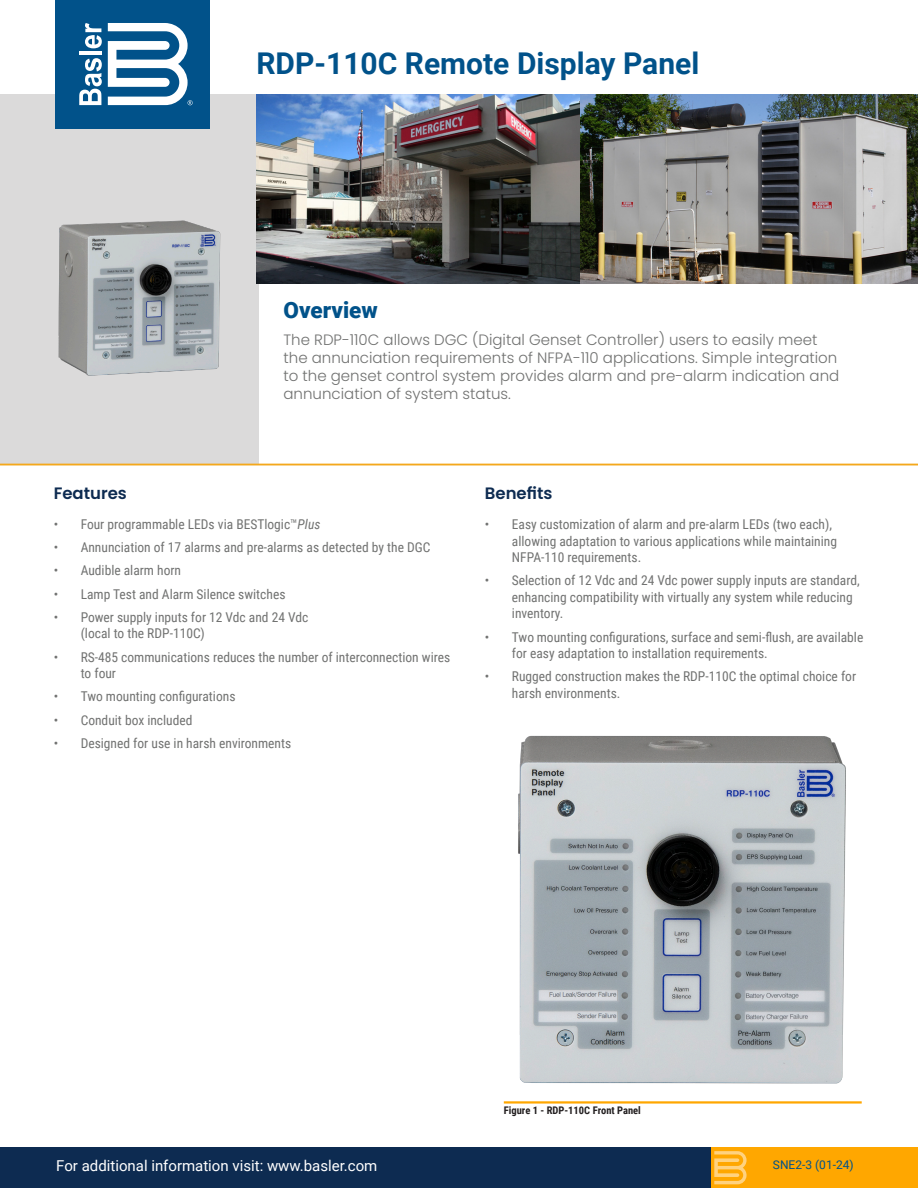
<style>
.page{position:relative;width:918px;height:1188px;background:#fff}
.page>*{position:absolute;margin:0;border:0;box-sizing:border-box;transform-origin:0 0}
._01_Title__Page_1{font:700 30px "Roboto";color:#01528a}
._02_Product_Description__Heading{font:900 22.5px "Roboto";color:#01528a}
._04_Features_Benefits__Heading{font:600 16.5px "Poppins";color:#0d2b51}
._03_Product_Description__Body{font:300 15px/18px "Poppins";color:#717271}
.t1{font:15px "Roboto";color:#fff}
.t2{font:13.5px/16.5px "Roboto Condensed";color:#717271}
._08_P_N_and_Date{font:12px "Roboto";color:#01528a}
._07_Figure_Caption{font:700 10.5px "Roboto Condensed";color:#231f20}
.s1{font-style:italic}
</style>
<div class="page">
<div style="left:0;top:94px;width:259px;height:371px;background:#dbdada"></div>
<div style="left:56px;top:0;width:154px;height:129px;background:#01528a"></div>
<svg style="left:108px;top:23px;width:85px;height:82px"></svg>
<svg style="left:79px;top:58px;width:23px;height:47px"></svg>
<hr style="left:79px;top:51px;width:22px;height:4px;background:#fff">
<svg style="left:85px;top:23px;width:17px;height:25px"></svg>
<hr style="left:0;top:464px;width:918px;height:1px;background:#f4a81c">
<div style="left:711px;top:1148px;width:207px;height:40px;background:#ffa700"></div>
<div style="left:0;top:1148px;width:711px;height:40px;background:#0d2b51"></div>
<svg style="left:714px;top:1151px;width:33px;height:33px"></svg>
<img style="left:580px;top:94px;width:338px;height:190px">
<img style="left:256px;top:94px;width:324px;height:190px">
<img style="left:58px;top:220px;width:163px;height:156px">
<img style="left:518px;top:735px;width:328px;height:349px">
<hr style="left:504px;top:1101px;width:358px;height:3px;background:#ffa700">
<p class="_01_Title__Page_1" style="left:256px;top:43px;width:444px">RDP-110C Remote Display Panel</p>
<p class="_02_Product_Description__Heading" style="left:284px;top:295px;width:96px">Overview</p>
<p class="_03_Product_Description__Body" style="left:284px;top:330px;width:557px">The RDP-110C allows DGC (Digital Genset Controller) users to easily meet the annunciation requirements of NFPA-110 applications. Simple integration to the genset control system provides alarm and pre-alarm indication and annunciation of system status.</p>
<p class="_04_Features_Benefits__Heading" style="left:54px;top:484px;width:75px">Features</p>
<p class="t2" style="left:54px;top:515px;width:268px">• Four programmable LEDs via BESTlogic™<span class="s1">Plus</span></p>
<p class="t2" style="left:54px;top:539px;width:378px">• Annunciation of 17 alarms and pre-alarms as detected by the DGC</p>
<p class="t2" style="left:54px;top:562px;width:129px">• Audible alarm horn</p>
<p class="t2" style="left:54px;top:585px;width:233px">• Lamp Test and Alarm Silence switches</p>
<p class="t2" style="left:81px;top:608px;width:229px;text-indent:-27px">• Power supply inputs for 12 Vdc and 24 Vdc (local to the RDP-110C)</p>
<p class="t2" style="left:81px;top:648px;width:371px;text-indent:-27px">• RS-485 communications reduces the number of interconnection wires to four</p>
<p class="t2" style="left:54px;top:688px;width:183px">• Two mounting configurations</p>
<p class="t2" style="left:54px;top:711px;width:140px">• Conduit box included</p>
<p class="t2" style="left:54px;top:734px;width:239px">• Designed for use in harsh environments</p>
<p class="_04_Features_Benefits__Heading" style="left:485px;top:484px;width:69px">Benefits</p>
<p class="t2" style="left:512px;top:516px;width:327px;text-indent:-27px">• Easy customization of alarm and pre-alarm LEDs (two each), allowing adaptation to various applications while maintaining<br>NFPA-110 requirements.</p>
<p class="t2" style="left:512px;top:572px;width:349px;text-indent:-27px">• Selection of 12 Vdc and 24 Vdc power supply inputs are standard, enhancing compatibility with virtually any system while reducing inventory.</p>
<p class="t2" style="left:512px;top:628px;width:353px;text-indent:-27px">• Two mounting configurations, surface and semi-flush, are available for easy adaptation to installation requirements.</p>
<p class="t2" style="left:512px;top:668px;width:346px;text-indent:-27px">• Rugged construction makes the RDP-110C the optimal choice for harsh environments.</p>
<p class="t1" style="left:56px;top:1155px;width:323px">For additional information visit: www.basler.com</p>
<p class="_07_Figure_Caption" style="left:504px;top:1103px;width:139px">Figure 1 - RDP-110C Front Panel</p>
<p class="_08_P_N_and_Date" style="left:773px;top:1157px;width:82px">SNE2-3 (01-24)</p>
</div>
